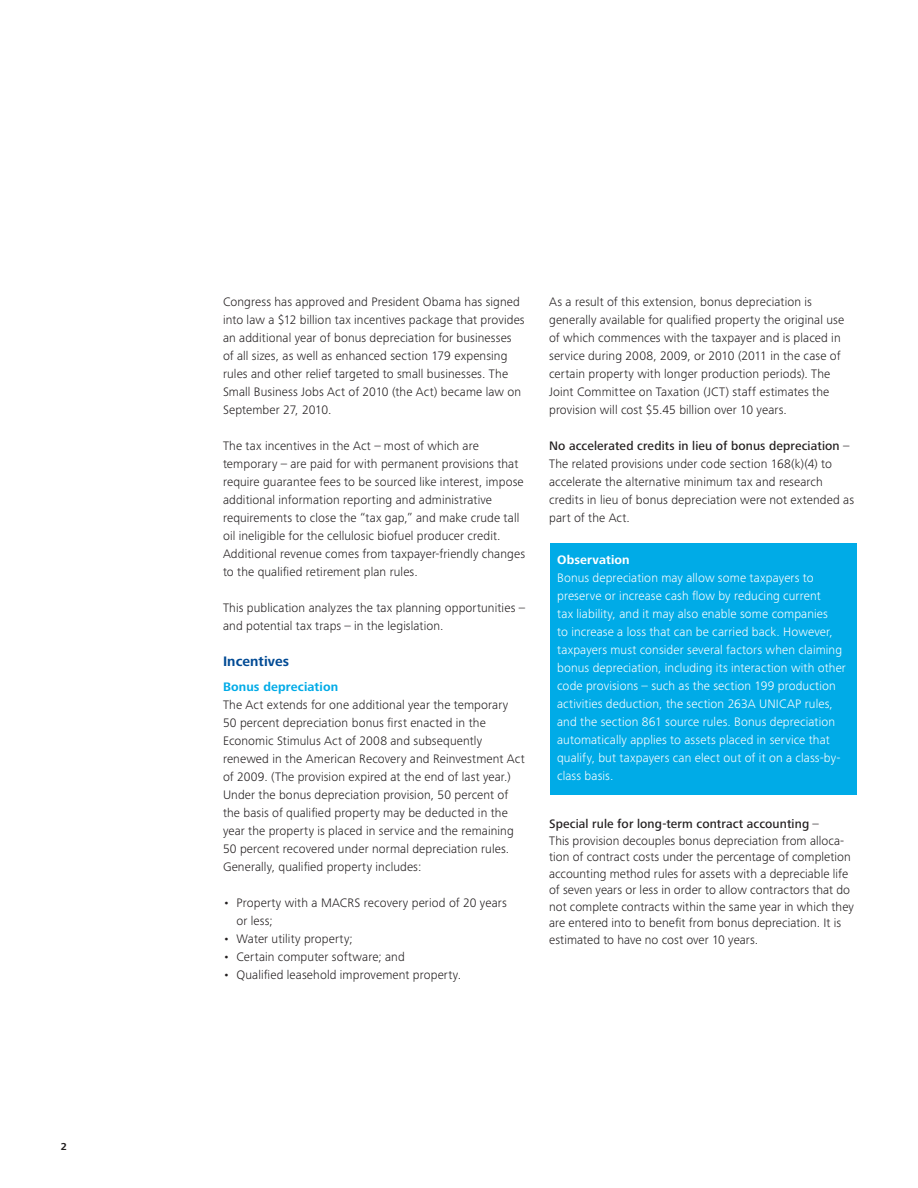
<style>
.page{position:relative;width:918px;height:1188px;background:#fff}
.page>*{position:absolute;margin:0;border:0;box-sizing:border-box;transform-origin:0 0}
.Page_Head_Reverse__3{font:700 14.25px "Frutiger Next Pro";letter-spacing:.005em;color:#014a94}
.Page_Head_Reverse__3-2{font:300 12.75px/18px "Frutiger Next Pro";letter-spacing:.01em;color:#231f20}
.Page_Head_Reverse__3-3{font:300 12.75px/18px "Frutiger Next Pro";letter-spacing:.01em;color:#fff}
.Page_Head_Reverse__3-4{font:500 12.75px "Frutiger Next Pro";letter-spacing:.01em;color:#231f20}
.Page_Head_Reverse__3-5{font:700 12.75px "Frutiger Next Pro";letter-spacing:.01em;color:#00abe7}
.Page_Head_Reverse__3-6{font:700 12.75px "Frutiger Next Pro";letter-spacing:.01em;color:#fff}
.t1{font:700 10.5px "Frutiger Next Pro";color:#231f20}
.s1{font-weight:300}
</style>
<div class="page">
<div style="left:550px;top:543px;width:307px;height:251px;background:#00abe7"></div>
<p class="t1" style="left:61px;top:1140px;width:8px">2</p>
<p class="Page_Head_Reverse__3-2" style="left:223px;top:293px;width:303px">Congress has approved and President Obama has signed into law a $12 billion tax incentives package that provides an additional year of bonus depreciation for businesses of all sizes, as well as enhanced section 179 expensing rules and other relief targeted to small businesses. The Small Business Jobs Act of 2010 (the Act) became law on September 27, 2010.</p>
<p class="Page_Head_Reverse__3-2" style="left:223px;top:437px;width:304px">The tax incentives in the Act – most of which are temporary – are paid for with permanent provisions that require guarantee fees to be sourced like interest, impose additional information reporting and administrative requirements to close the “tax gap,” and make crude tall oil ineligible for the cellulosic biofuel producer credit.<br>Additional revenue comes from taxpayer-friendly changes to the qualified retirement plan rules.</p>
<p class="Page_Head_Reverse__3-2" style="left:223px;top:599px;width:304px">This publication analyzes the tax planning opportunities – and potential tax traps – in the legislation.</p>
<p class="Page_Head_Reverse__3" style="left:223px;top:653px;width:68px">Incentives</p>
<p class="Page_Head_Reverse__3-5" style="left:223px;top:679px;width:117px">Bonus depreciation</p>
<p class="Page_Head_Reverse__3-2" style="left:223px;top:696px;width:303px">The Act extends for one additional year the temporary 50 percent depreciation bonus first enacted in the Economic Stimulus Act of 2008 and subsequently renewed in the American Recovery and Reinvestment Act of 2009. (The provision expired at the end of last year.)<br>Under the bonus depreciation provision, 50 percent of the basis of qualified property may be deducted in the year the property is placed in service and the remaining 50 percent recovered under normal depreciation rules.<br>Generally, qualified property includes:</p>
<p class="Page_Head_Reverse__3-2" style="left:237px;top:894px;width:272px;text-indent:-14px">• Property with a MACRS recovery period of 20 years or less;</p>
<p class="Page_Head_Reverse__3-2" style="left:223px;top:930px;width:131px">• Water utility property;</p>
<p class="Page_Head_Reverse__3-2" style="left:223px;top:948px;width:183px">• Certain computer software; and</p>
<p class="Page_Head_Reverse__3-2" style="left:223px;top:966px;width:240px">• Qualified leasehold improvement property.</p>
<p class="Page_Head_Reverse__3-2" style="left:549px;top:293px;width:297px">As a result of this extension, bonus depreciation is generally available for qualified property the original use of which commences with the taxpayer and is placed in service during 2008, 2009, or 2010 (2011 in the case of certain property with longer production periods). The Joint Committee on Taxation (JCT) staff estimates the provision will cost $5.45 billion over 10 years.</p>
<p class="Page_Head_Reverse__3-4" style="left:549px;top:439px;width:302px">No accelerated credits in lieu of bonus depreciation <span class="s1">–</span></p>
<p class="Page_Head_Reverse__3-2" style="left:549px;top:455px;width:307px">The related provisions under code section 168(k)(4) to accelerate the alternative minimum tax and research credits in lieu of bonus depreciation were not extended as part of the Act.</p>
<p class="Page_Head_Reverse__3-6" style="left:557px;top:553px;width:74px">Observation</p>
<p class="Page_Head_Reverse__3-3" style="left:557px;top:569px;width:290px">Bonus depreciation may allow some taxpayers to preserve or increase cash flow by reducing current<br>tax liability, and it may also enable some companies<br>to increase a loss that can be carried back. However, taxpayers must consider several factors when claiming bonus depreciation, including its interaction with other code provisions – such as the section 199 production activities deduction, the section 263A UNICAP rules, and the section 861 source rules. Bonus depreciation automatically applies to assets placed in service that qualify, but taxpayers can elect out of it on a class-by&shy;class basis.</p>
<p class="Page_Head_Reverse__3-4" style="left:549px;top:817px;width:271px">Special rule for long-term contract accounting <span class="s1">–</span></p>
<p class="Page_Head_Reverse__3-2" style="left:549px;top:832px;width:306px;line-height:16.5px">This provision decouples bonus depreciation from alloca&shy;tion of contract costs under the percentage of completion accounting method rules for assets with a depreciable life of seven years or less in order to allow contractors that do not complete contracts within the same year in which they are entered into to benefit from bonus depreciation. It is estimated to have no cost over 10 years.</p>
</div>
